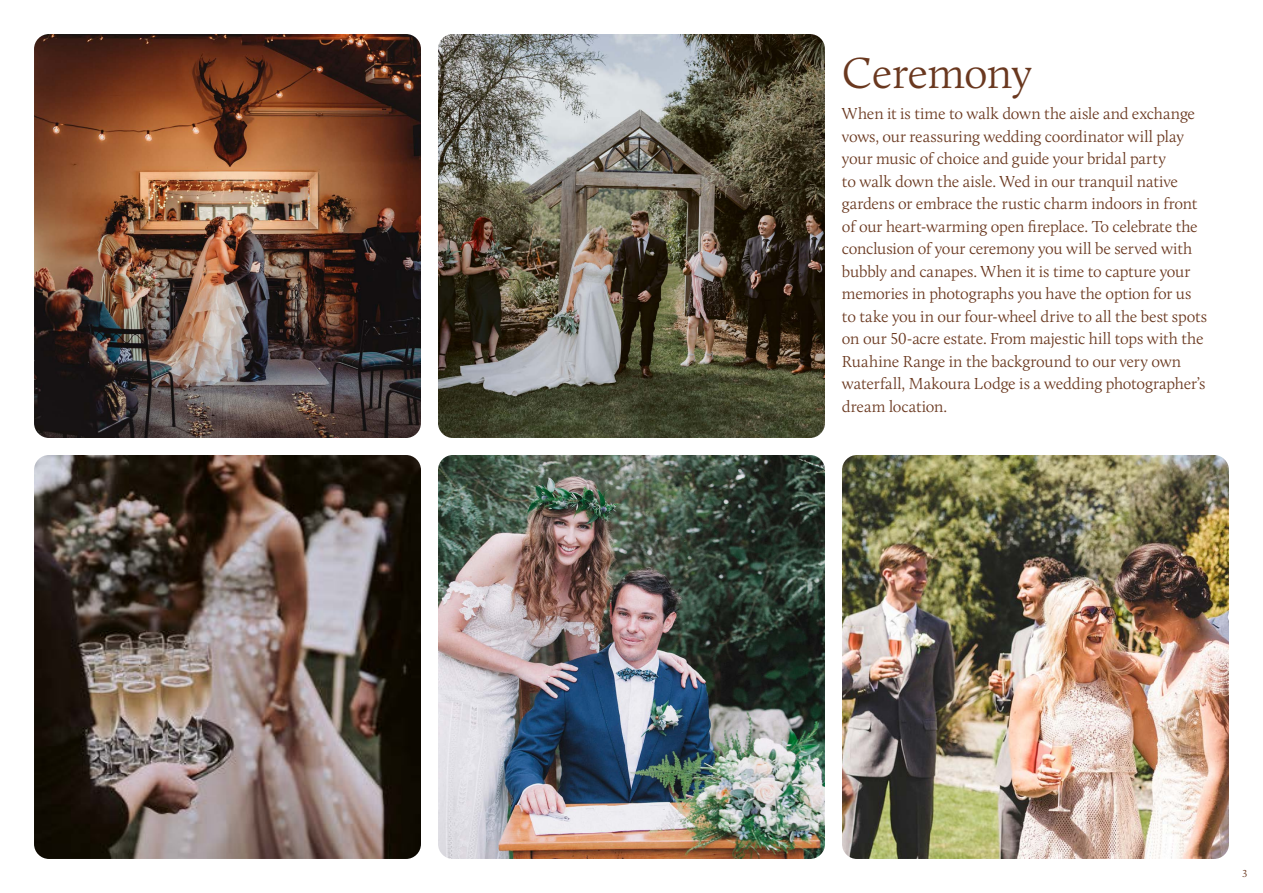
<style>
.page{position:relative;width:1263px;height:893px;background:#fff}
.page>*{position:absolute;margin:0;border:0;box-sizing:border-box;transform-origin:0 0}
.t1{font:300 45px "Calluna";letter-spacing:-.02em;color:#6a381f}
.t2{font:300 16.5px/22.5px "Calluna";letter-spacing:-.01em;color:#6a381f}
.t3{font:300 10.5px "Calluna";color:#6a381f}
</style>
<div class="page">
<img style="left:34px;top:34px;width:387px;height:404px">
<img style="left:438px;top:34px;width:387px;height:404px">
<img style="left:34px;top:455px;width:387px;height:404px">
<img style="left:438px;top:455px;width:387px;height:404px">
<img style="left:842px;top:455px;width:387px;height:404px">
<h1 class="t1" style="left:842px;top:46px;width:192px">Ceremony</h1>
<p class="t2" style="left:842px;top:102px;width:367px">When it is time to walk down the aisle and exchange vows, our reassuring wedding coordinator will play your music of choice and guide your bridal party<br>to walk down the aisle. Wed in our tranquil native gardens or embrace the rustic charm indoors in front of our heart-warming open fireplace. To celebrate the conclusion of your ceremony you will be served with bubbly and canapes. When it is time to capture your memories in photographs you have the option for us to take you in our four-wheel drive to all the best spots on our 50-acre estate. From majestic hill tops with the Ruahine Range in the background to our very own waterfall, Makoura Lodge is a wedding photographer’s dream location.</p>
<p class="t3" style="left:1242px;top:867px;width:7px">3</p>
</div>
